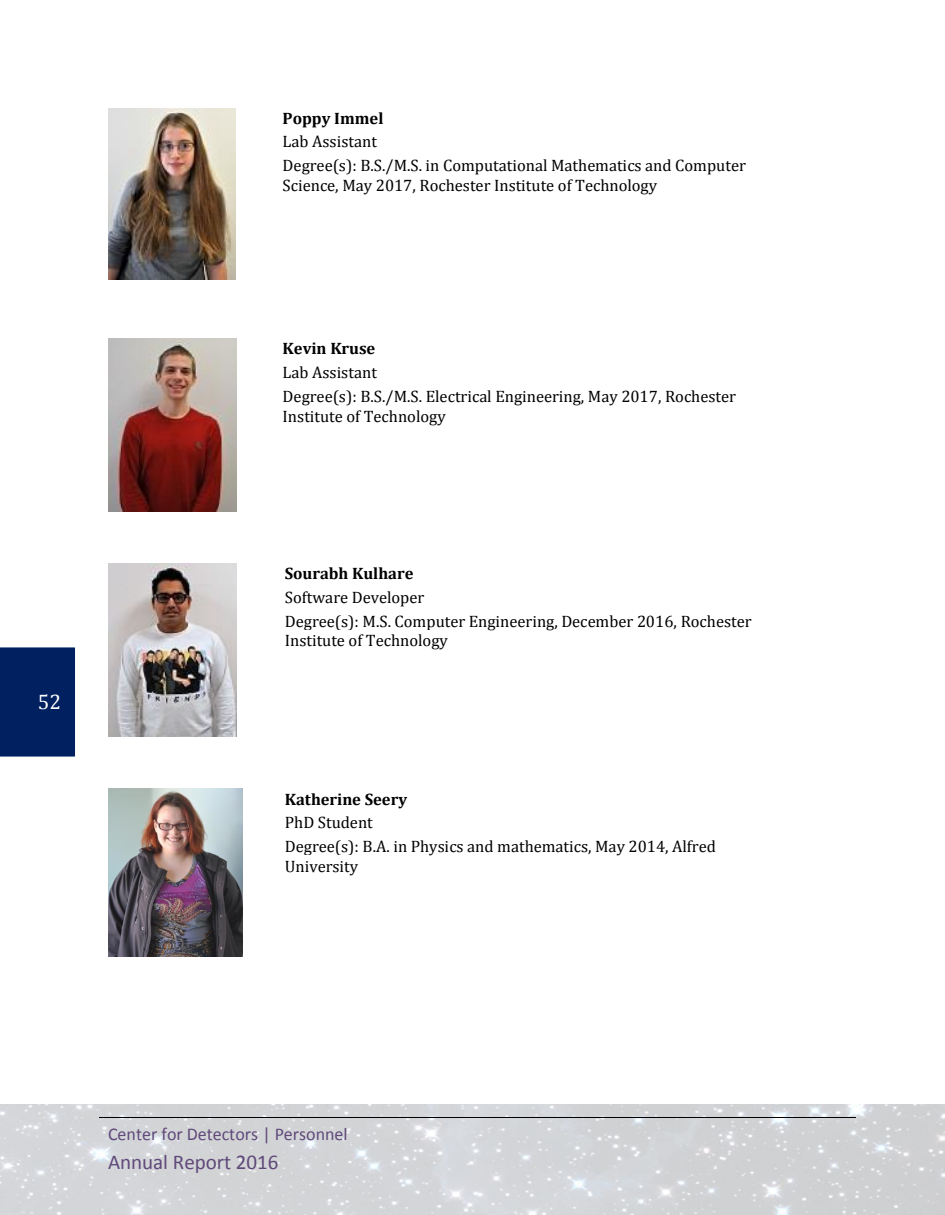
<style>
.page{position:relative;width:945px;height:1215px;background:#fff}
.page>*{position:absolute;margin:0;border:0;box-sizing:border-box;transform-origin:0 0}
.t1{font:21px "Calibri";color:#5f497a}
.t2{font:21px "Cambria";color:#fff}
.t3{font:18px "Calibri";color:#5f497a}
.t4{font:16.5px/24px "Cambria";color:#000}
.t5{font:700 16.5px "Cambria";color:#000}
</style>
<div class="page">
<img style="left:0;top:1104px;width:945px;height:110px">
<hr style="left:99px;top:1117px;width:757px;height:1px;background:#000">
<div style="left:0;top:648px;width:74px;height:108px;background:#002060"></div>
<div style="left:0;top:647px;width:75px;height:110px;border:1px solid #002060"></div>
<img style="left:108px;top:108px;width:128px;height:171px">
<img style="left:108px;top:339px;width:129px;height:173px">
<img style="left:108px;top:564px;width:129px;height:173px">
<img style="left:108px;top:789px;width:134px;height:168px">
<p class="t2" style="left:38px;top:690px;width:25px">52</p>
<p class="t5" style="left:283px;top:108px;width:102px">Poppy Immel</p>
<p class="t4" style="left:283px;top:129px;width:465px">Lab Assistant<br>Degree(s): B.S./M.S. in Computational Mathematics and Computer</p>
<p class="t4" style="left:283px;top:173px;width:376px">Science, May 2017, Rochester Institute of Technology</p>
<p class="t5" style="left:283px;top:339px;width:94px">Kevin Kruse</p>
<p class="t4" style="left:283px;top:361px;width:455px">Lab Assistant<br>Degree(s): B.S./M.S. Electrical Engineering, May 2017, Rochester</p>
<p class="t4" style="left:283px;top:404px;width:165px">Institute of Technology</p>
<p class="t5" style="left:285px;top:564px;width:130px">Sourabh Kulhare</p>
<p class="t4" style="left:285px;top:585px;width:468px">Software Developer<br>Degree(s): M.S. Computer Engineering, December 2016, Rochester</p>
<p class="t4" style="left:285px;top:628px;width:165px">Institute of Technology</p>
<p class="t5" style="left:285px;top:789px;width:124px">Katherine Seery</p>
<p class="t4" style="left:285px;top:810px;width:433px">PhD Student<br>Degree(s): B.A. in Physics and mathematics, May 2014, Alfred</p>
<p class="t4" style="left:285px;top:854px;width:75px">University</p>
<p class="t3" style="left:108px;top:1127px;width:241px">Center for Detectors | Personnel</p>
<p class="t1" style="left:108px;top:1154px;width:172px">Annual Report 2016</p>
</div>
